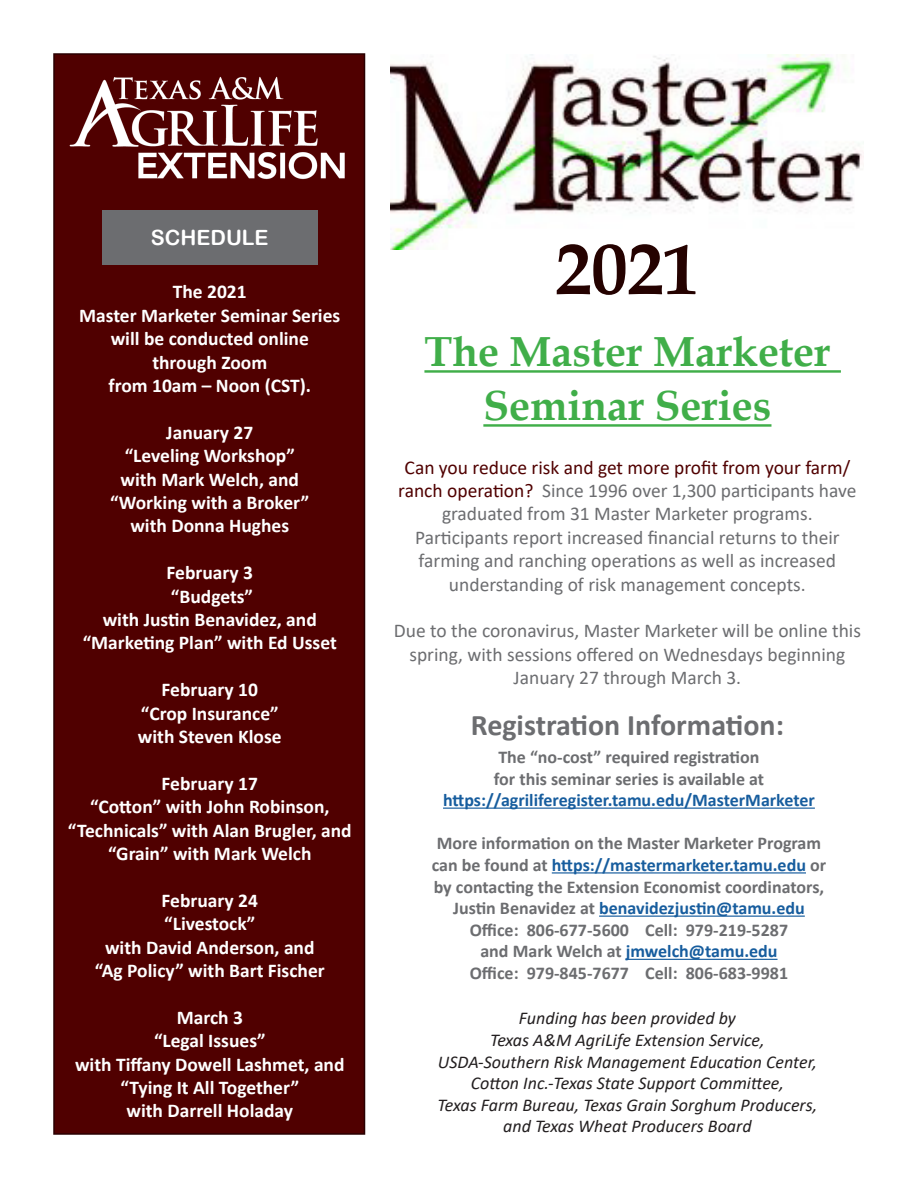
<style>
.page{position:relative;width:918px;height:1188px;background:#fff}
.page>*{position:absolute;margin:0;border:0;box-sizing:border-box;transform-origin:0 0}
.t1{font:700 72px "Book Antiqua";color:#250200}
.t2{font:700 42px/54px "Book Antiqua";color:#40ae49;text-align:center}
.t3{font:700 30px "Calibri";color:#6c6d70}
.t4{font:21px "Arial Rounded MT Bold";color:#fff}
.t5{font:700 19.5px/23.4px "Calibri";color:#fff;text-align:center}
.t6{font:19.5px/23.4px "Calibri";color:#6c6d70;text-align:center}
.t7{font:700 18px/21.6px "Calibri";color:#6c6d70;text-align:center}
.t8{font:italic 18px/21.6px "Calibri";color:#231f20;text-align:center}
.s1{color:#500000}
.s2{color:#175d9e}
</style>
<div class="page">
<div style="left:53px;top:53px;width:312px;height:1082px;background:#500000;border:2px solid #2a0002"></div>
<div style="left:102px;top:210px;width:216px;height:54px;background:#6c6d70"></div>
<img style="left:69px;top:76px;width:276px;height:104px">
<img style="left:391px;top:54px;width:473px;height:195px">
<hr style="left:424px;top:370px;width:417px;height:3px;background:#40ae49">
<hr style="left:483px;top:424px;width:288px;height:3px;background:#40ae49">
<hr style="left:443px;top:808px;width:372px;height:1px;background:#175d9e">
<hr style="left:552px;top:872px;width:254px;height:2px;background:#175d9e">
<hr style="left:599px;top:916px;width:206px;height:1px;background:#175d9e">
<hr style="left:626px;top:959px;width:152px;height:1px;background:#175d9e">
<p class="t4" style="left:151px;top:225px;width:119px">SCHEDULE</p>
<p class="t5" style="left:173px;top:280px;width:75px">The 2021</p>
<p class="t5" style="left:79px;top:303px;width:263px">Master Marketer Seminar Series will be conducted online through Zoom<br>from 10am – Noon (CST).</p>
<p class="t5" style="left:166px;top:420px;width:89px">January 27</p>
<p class="t5" style="left:125px;top:444px;width:172px">“Leveling Workshop”</p>
<p class="t5" style="left:110px;top:467px;width:201px">with Mark Welch, and “Working with a Broker” with Donna Hughes</p>
<p class="t5" style="left:103px;top:561px;width:216px">February 3<br>“Budgets”<br>with Justin Benavidez, and</p>
<p class="t5" style="left:83px;top:631px;width:256px">“Marketing Plan” with Ed Usset</p>
<p class="t5" style="left:162px;top:678px;width:98px">February 10</p>
<p class="t5" style="left:138px;top:701px;width:145px;text-align:left">“Crop Insurance” with Steven Klose</p>
<p class="t5" style="left:162px;top:771px;width:98px">February 17</p>
<p class="t5" style="left:68px;top:795px;width:285px">“Cotton” with John Robinson, “Technicals” with Alan Brugler, and “Grain” with Mark Welch</p>
<p class="t5" style="left:162px;top:888px;width:98px">February 24</p>
<p class="t5" style="left:95px;top:912px;width:231px">“Livestock”<br>with David Anderson, and “Ag Policy” with Bart Fischer</p>
<p class="t5" style="left:177px;top:1005px;width:68px">March 3</p>
<p class="t5" style="left:154px;top:1029px;width:113px">“Legal Issues”</p>
<p class="t5" style="left:75px;top:1052px;width:271px">with Tiffany Dowell Lashmet, and</p>
<p class="t5" style="left:120px;top:1076px;width:180px">“Tying It All Together”</p>
<p class="t5" style="left:127px;top:1099px;width:168px">with Darrell Holaday</p>
<p class="t1" style="left:555px;top:220px;width:145px">2021</p>
<p class="t2" style="left:424px;top:325px;width:407px">The Master Marketer<br>Seminar Series</p>
<p class="t6" style="left:398px;top:455px;width:460px"><span class="s1">Can you reduce risk and get more profit from your farm/ ranch operation?</span> Since 1996 over 1,300 participants have graduated from 31 Master Marketer programs.</p>
<p class="t6" style="left:415px;top:525px;width:426px">Participants report increased financial returns to their farming and ranching operations as well as increased understanding of risk management concepts.</p>
<p class="t6" style="left:394px;top:619px;width:469px">Due to the coronavirus, Master Marketer will be online this spring, with sessions offered on Wednesdays beginning<br>January 27 through March 3.</p>
<p class="t3" style="left:471px;top:704px;width:315px">Registration Information:</p>
<p class="t7" style="left:443px;top:746px;width:373px">The “no‐cost” required registration<br>for this seminar series is available at <span class="s2">https://agriliferegister.tamu.edu/MasterMarketer</span></p>
<p class="t7" style="left:432px;top:832px;width:396px;text-align:left">More information on the Master Marketer Program can be found at <span class="s2">https://mastermarketer.tamu.edu</span> or by contacting the Extension Economist coordinators,</p>
<p class="t7" style="left:453px;top:897px;width:353px">Justin Benavidez at <span class="s2">benavidezjustin@tamu.edu<br></span>Office: 806-677-5600 Cell: 979-219-5287</p>
<p class="t7" style="left:470px;top:940px;width:320px">and Mark Welch at <span class="s2">jmwelch@tamu.edu<br></span>Office: 979-845-7677 Cell: 806-683-9981</p>
<p class="t8" style="left:519px;top:1007px;width:218px">Funding has been provided by</p>
<p class="t8" style="left:438px;top:1028px;width:381px">Texas A&amp;M AgriLife Extension Service,<br>USDA-Southern Risk Management Education Center,<br>Cotton Inc.‐Texas State Support Committee,</p>
<p class="t8" style="left:438px;top:1093px;width:381px">Texas Farm Bureau, Texas Grain Sorghum Producers, and Texas Wheat Producers Board</p>
</div>
